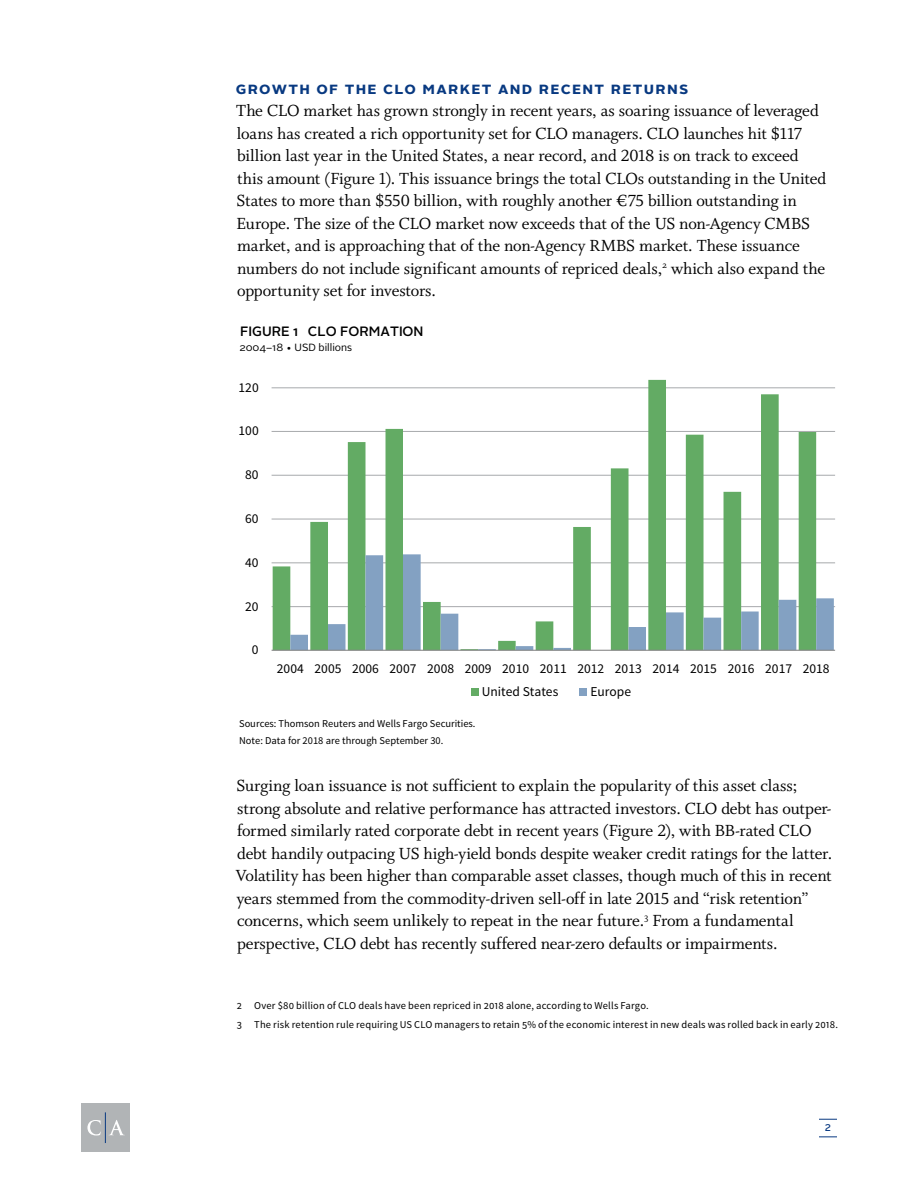
<style>
.page{position:relative;width:918px;height:1188px;background:#fff}
.page>*{position:absolute;margin:0;border:0;box-sizing:border-box;transform-origin:0 0}
.t1{font:18px/22.5px "Whitman";letter-spacing:-.01em;color:#000}
.t2{font:700 16.5px "Alright Sans";letter-spacing:.08em;color:#083981}
.t3{font:13.5px/23.7px "Source Sans Pro";letter-spacing:-.005em;color:#000}
.t4{font:500 13.5px "Alright Sans";color:#000}
.t5{font:10.5px/19.5px "Source Sans Pro";letter-spacing:.01em;color:#000}
.t6{font:10.5px "Alright Sans";letter-spacing:-.005em;color:#000}
.t7{font:500 9.75px "Alright Sans";color:#083981}
</style>
<div class="page">
<hr style="left:272px;top:606px;width:563px;height:1px;background:#a7a9ac">
<hr style="left:272px;top:562px;width:563px;height:1px;background:#a7a9ac">
<hr style="left:272px;top:519px;width:563px;height:1px;background:#a7a9ac">
<hr style="left:272px;top:475px;width:563px;height:1px;background:#a7a9ac">
<hr style="left:272px;top:431px;width:563px;height:1px;background:#a7a9ac">
<hr style="left:272px;top:387px;width:563px;height:1px;background:#a7a9ac">
<svg style="left:273px;top:380px;width:543px;height:270px"></svg>
<svg style="left:290px;top:554px;width:544px;height:96px"></svg>
<hr style="left:272px;top:650px;width:563px;height:1px;background:#868686">
<div style="left:471px;top:688px;width:8px;height:8px;background:#63ab64"></div>
<div style="left:579px;top:688px;width:8px;height:8px;background:#83a1c2"></div>
<div style="left:81px;top:1103px;width:49px;height:49px;background:#b1b4b6"></div>
<svg style="left:87px;top:1120px;width:14px;height:16px"></svg>
<svg style="left:109px;top:1120px;width:15px;height:15px"></svg>
<hr style="left:105px;top:1112px;width:1px;height:31px;background:#083981">
<svg style="left:819px;top:1119px;width:18px;height:1px"></svg>
<svg style="left:819px;top:1137px;width:18px;height:1px"></svg>
<p class="t2" style="left:236px;top:76px;width:454px">Growth of the CLO Market and Recent Returns</p>
<p class="t1" style="left:236px;top:100px;width:592px">The CLO market has grown strongly in recent years, as soaring issuance of leveraged loans has created a rich opportunity set for CLO managers. CLO launches hit $117 billion last year in the United States, a near record, and 2018 is on track to exceed this amount (Figure 1). This issuance brings the total CLOs outstanding in the United States to more than $550 billion, with roughly another €75 billion outstanding in Europe. The size of the CLO market now exceeds that of the US non-Agency CMBS market, and is approaching that of the non-Agency RMBS market. These issuance numbers do not include significant amounts of repriced deals,<sup>2</sup> which also expand the opportunity set for investors.</p>
<p class="t4" style="left:240px;top:322px;width:185px">FIGURE 1 CLO FORMATION</p>
<p class="t6" style="left:239px;top:340px;width:114px">2004–18 • USD billions</p>
<p class="t3" style="left:239px;top:376px;width:22px">120</p>
<p class="t3" style="left:239px;top:419px;width:22px">100</p>
<p class="t3" style="left:245px;top:463px;width:15px">80</p>
<p class="t3" style="left:245px;top:507px;width:15px">60</p>
<p class="t3" style="left:245px;top:551px;width:15px">40</p>
<p class="t3" style="left:245px;top:594px;width:15px">20</p>
<p class="t3" style="left:252px;top:638px;width:8px">0</p>
<p class="t3" style="left:482px;top:656px;width:349px;text-indent:-205px">2004 2005 2006 2007 2008 2009 2010 2011 2012 2013 2014 2015 2016 2017 2018<br>United States</p>
<p class="t3" style="left:590px;top:680px;width:42px">Europe</p>
<p class="t5" style="left:239px;top:715px;width:238px;line-height:16.6px">Sources: Thomson Reuters and Wells Fargo Securities.<br>Note: Data for 2018 are through September 30.</p>
<p class="t1" style="left:236px;top:775px;width:598px">Surging loan issuance is not sufficient to explain the popularity of this asset class; strong absolute and relative performance has attracted investors. CLO debt has outper&shy;formed similarly rated corporate debt in recent years (Figure 2), with BB-rated CLO debt handily outpacing US high-yield bonds despite weaker credit ratings for the latter.<br>Volatility has been higher than comparable asset classes, though much of this in recent years stemmed from the commodity-driven sell-off in late 2015 and “risk retention” concerns, which seem unlikely to repeat in the near future.<sup>3</sup> From a fundamental perspective, CLO debt has recently suffered near-zero defaults or impairments.</p>
<p class="t5" style="left:237px;top:996px;width:603px">2 Over $80 billion of CLO deals have been repriced in 2018 alone, according to Wells Fargo.<br>3 The risk retention rule requiring US CLO managers to retain 5% of the economic interest in new deals was rolled back in early 2018.</p>
<p class="t7" style="left:825px;top:1121px;width:8px">2</p>
</div>
